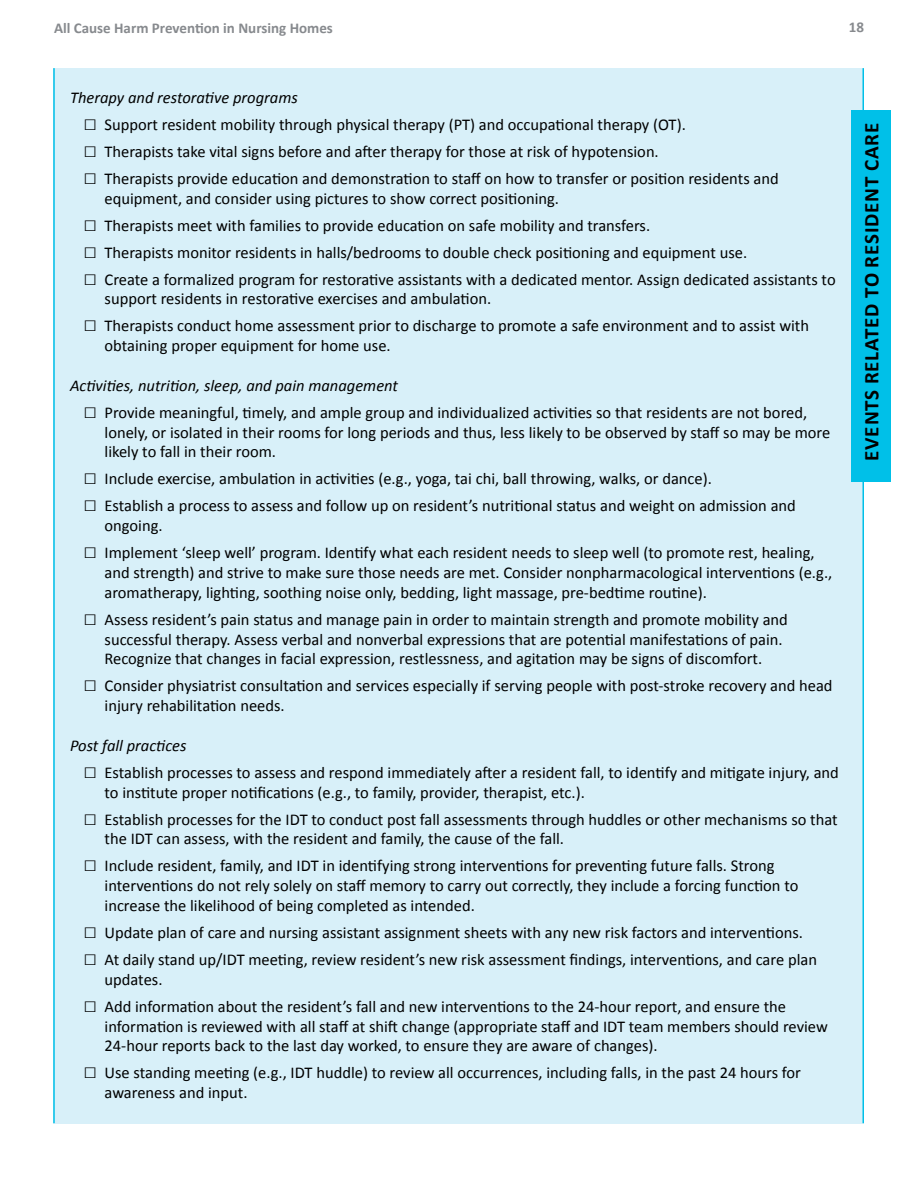
<style>
.page{position:relative;width:918px;height:1188px;background:#fff}
.page>*{position:absolute;margin:0;border:0;box-sizing:border-box;transform-origin:0 0}
.TOC_Heading_2{font:700 21px "Calibri";letter-spacing:.04em;color:#000}
.t1{font:16.5px/19.8px "Calibri";color:#000}
.t2{font:italic 16.5px "Calibri";color:#000}
.t3{font:700 15px "Calibri";color:#878a8e}
.s1{font-size:22.5px}
</style>
<div class="page">
<div style="left:53px;top:68px;width:811px;height:1055px;background:#d8f0f9"></div>
<hr style="left:53px;top:68px;width:2px;height:1055px;background:#00c0e8">
<hr style="left:862px;top:68px;width:2px;height:1055px;background:#00c0e8">
<div style="left:851px;top:110px;width:40px;height:371px;background:#00c0e8"></div>
<p class="t3" style="left:54px;top:18px;width:280px">All Cause Harm Prevention in Nursing Homes</p>
<p class="t3" style="left:849px;top:18px;width:17px">18</p>
<p class="t2" style="left:70px;top:86px;width:229px">Therapy and restorative programs</p>
<p class="t1" style="left:84px;top:114px;width:604px"><span class="s1">□</span> Support resident mobility through physical therapy (PT) and occupational therapy (OT).</p>
<p class="t1" style="left:84px;top:141px;width:577px"><span class="s1">□</span> Therapists take vital signs before and after therapy for those at risk of hypotension.</p>
<p class="t1" style="left:105px;top:168px;width:676px;text-indent:-21px"><span class="s1">□</span> Therapists provide education and demonstration to staff on how to transfer or position residents and equipment, and consider using pictures to show correct positioning.</p>
<p class="t1" style="left:84px;top:215px;width:568px"><span class="s1">□</span> Therapists meet with families to provide education on safe mobility and transfers.</p>
<p class="t1" style="left:84px;top:242px;width:665px"><span class="s1">□</span> Therapists monitor residents in halls/bedrooms to double check positioning and equipment use.</p>
<p class="t1" style="left:105px;top:269px;width:733px;text-indent:-21px"><span class="s1">□</span> Create a formalized program for restorative assistants with a dedicated mentor. Assign dedicated assistants to support residents in restorative exercises and ambulation.</p>
<p class="t1" style="left:105px;top:316px;width:706px;text-indent:-21px"><span class="s1">□</span> Therapists conduct home assessment prior to discharge to promote a safe environment and to assist with obtaining proper equipment for home use.</p>
<p class="t2" style="left:70px;top:374px;width:330px">Activities, nutrition, sleep, and pain management</p>
<p class="t1" style="left:105px;top:402px;width:727px;text-indent:-21px"><span class="s1">□</span> Provide meaningful, timely, and ample group and individualized activities so that residents are not bored, lonely, or isolated in their rooms for long periods and thus, less likely to be observed by staff so may be more likely to fall in their room.</p>
<p class="t1" style="left:84px;top:469px;width:630px"><span class="s1">□</span> Include exercise, ambulation in activities (e.g., yoga, tai chi, ball throwing, walks, or dance).</p>
<p class="t1" style="left:105px;top:496px;width:693px;text-indent:-21px"><span class="s1">□</span> Establish a process to assess and follow up on resident’s nutritional status and weight on admission and ongoing.</p>
<p class="t1" style="left:105px;top:543px;width:729px;text-indent:-21px"><span class="s1">□</span> Implement ‘sleep well’ program. Identify what each resident needs to sleep well (to promote rest, healing, and strength) and strive to make sure those needs are met. Consider nonpharmacological interventions (e.g., aromatherapy, lighting, soothing noise only, bedding, light massage, pre-bedtime routine).</p>
<p class="t1" style="left:105px;top:609px;width:685px;text-indent:-21px"><span class="s1">□</span> Assess resident’s pain status and manage pain in order to maintain strength and promote mobility and successful therapy. Assess verbal and nonverbal expressions that are potential manifestations of pain.<br>Recognize that changes in facial expression, restlessness, and agitation may be signs of discomfort.</p>
<p class="t1" style="left:105px;top:676px;width:730px;text-indent:-21px"><span class="s1">□</span> Consider physiatrist consultation and services especially if serving people with post-stroke recovery and head injury rehabilitation needs.</p>
<p class="t2" style="left:70px;top:734px;width:118px">Post fall practices</p>
<p class="t1" style="left:105px;top:762px;width:736px;text-indent:-21px"><span class="s1">□</span> Establish processes to assess and respond immediately after a resident fall, to identify and mitigate injury, and to institute proper notifications (e.g., to family, provider, therapist, etc.).</p>
<p class="t1" style="left:105px;top:809px;width:735px;text-indent:-21px"><span class="s1">□</span> Establish processes for the IDT to conduct post fall assessments through huddles or other mechanisms so that the IDT can assess, with the resident and family, the cause of the fall.</p>
<p class="t1" style="left:105px;top:856px;width:695px;text-indent:-21px"><span class="s1">□</span> Include resident, family, and IDT in identifying strong interventions for preventing future falls. Strong interventions do not rely solely on staff memory to carry out correctly, they include a forcing function to increase the likelihood of being completed as intended.</p>
<p class="t1" style="left:84px;top:923px;width:721px"><span class="s1">□</span> Update plan of care and nursing assistant assignment sheets with any new risk factors and interventions.</p>
<p class="t1" style="left:105px;top:950px;width:714px;text-indent:-21px"><span class="s1">□</span> At daily stand up/IDT meeting, review resident’s new risk assessment findings, interventions, and care plan updates.</p>
<p class="t1" style="left:105px;top:996px;width:725px;text-indent:-21px"><span class="s1">□</span> Add information about the resident’s fall and new interventions to the 24-hour report, and ensure the information is reviewed with all staff at shift change (appropriate staff and IDT team members should review<br>24-hour reports back to the last day worked, to ensure they are aware of changes).</p>
<p class="t1" style="left:105px;top:1063px;width:698px;text-indent:-21px"><span class="s1">□</span> Use standing meeting (e.g., IDT huddle) to review all occurrences, including falls, in the past 24 hours for awareness and input.</p>
<p class="TOC_Heading_2" style="left:858px;top:461px;width:339px;rotate:-90deg">EVENTS RELATED TO RESIDENT CARE</p>
</div>
